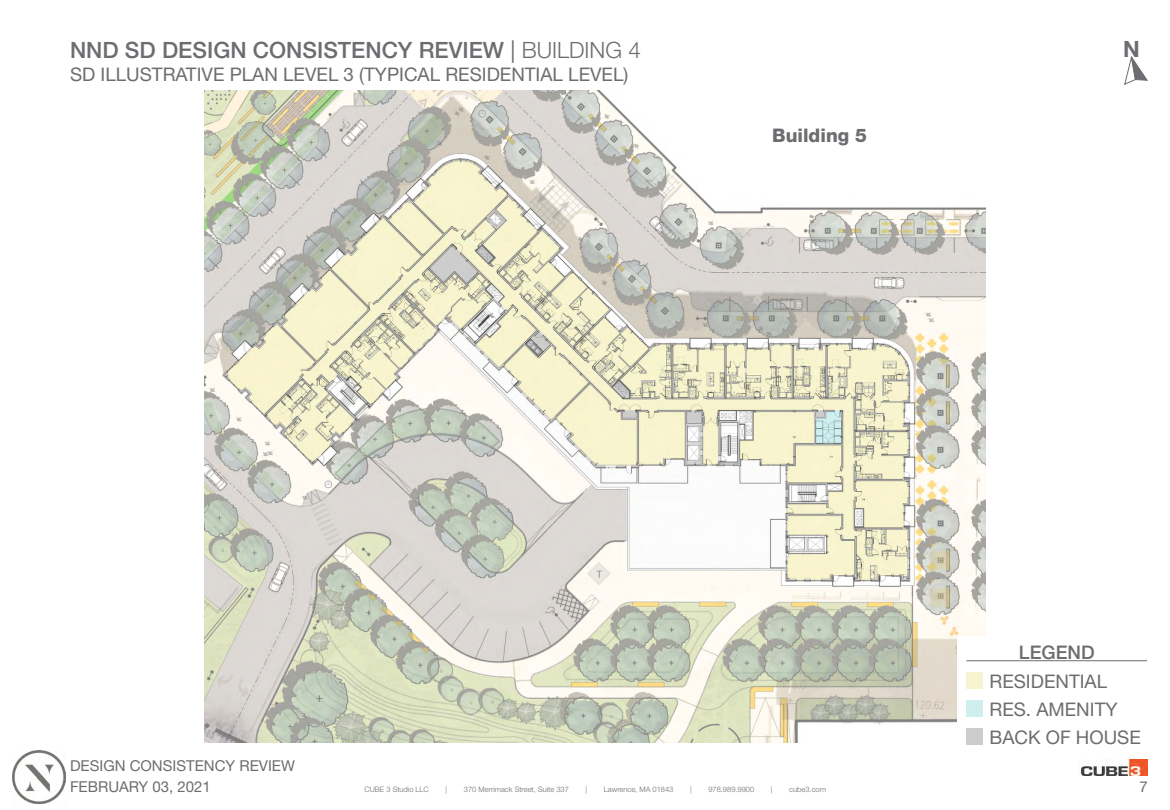
<style>
.page{position:relative;width:1170px;height:810px;background:#fff}
.page>*{position:absolute;margin:0;border:0;box-sizing:border-box;transform-origin:0 0}
.t1{font:500 22.5px "Helvetica Neue";color:#6c6d70}
.t2{font:700 22.5px "Helvetica Neue";color:#6c6d70}
.t3{font:18.75px "Helvetica Neue";color:#6c6d70}
.t4{font:800 18.75px "Helvetica Neue";color:#6c6d70}
.t5{font:500 18.75px "Helvetica Neue";color:#6c6d70}
.t6{font:15px "Helvetica Neue";color:#6c6d70}
.t7{font:300 7.5px "Helvetica Neue";color:#6c6d70}
.s1{font-weight:400}
.s2{font-weight:300}
</style>
<div class="page">
<img style="left:205px;top:90px;width:780px;height:652px">
<img style="left:13px;top:751px;width:52px;height:52px">
<img style="left:1080px;top:759px;width:68px;height:17px">
<svg style="left:1124px;top:56px;width:24px;height:29px"></svg>
<div style="left:957px;top:636px;width:191px;height:109px;background:#fff"></div>
<div style="left:966px;top:673px;width:16px;height:16px;background:#f8f4cf"></div>
<div style="left:966px;top:700px;width:16px;height:17px;background:#cfefef"></div>
<div style="left:966px;top:728px;width:16px;height:17px;background:#cdcdcd"></div>
<hr style="left:966px;top:660px;width:181px;height:1px;background:#6c6d70">
<h1 class="t1" style="left:70px;top:37px;width:572px">NND SD DESIGN CONSISTENCY REVIEW <span class="s1">|</span> <span class="s2">BUILDING 4</span></h1>
<p class="t3" style="left:70px;top:63px;width:560px">SD ILLUSTRATIVE PLAN LEVEL 3 (TYPICAL RESIDENTIAL LEVEL)</p>
<p class="t4" style="left:772px;top:124px;width:96px">Building 5</p>
<h1 class="t2" style="left:1123px;top:35px;width:18px">N</h1>
<h3 class="t6" style="left:70px;top:757px;width:226px">DESIGN CONSISTENCY REVIEW</h3>
<h3 class="t6" style="left:70px;top:778px;width:142px">FEBRUARY 03, 2021</h3>
<p class="t7" style="left:364px;top:785px;width:66px">CUBE 3 Studio LLC</p>
<p class="t7" style="left:446px;top:785px;width:3px">|</p>
<p class="t7" style="left:464px;top:785px;width:106px">370 Merrimack Street, Suite 337</p>
<p class="t7" style="left:586px;top:785px;width:3px">|</p>
<p class="t7" style="left:604px;top:785px;width:71px">Lawrence, MA 01843</p>
<p class="t7" style="left:690px;top:785px;width:3px">|</p>
<p class="t7" style="left:708px;top:785px;width:47px">978.989.9900</p>
<p class="t7" style="left:771px;top:785px;width:3px">|</p>
<p class="t7" style="left:789px;top:785px;width:38px">cube3.com</p>
<p class="t5" style="left:1019px;top:641px;width:77px">LEGEND</p>
<p class="t3" style="left:990px;top:670px;width:119px">RESIDENTIAL</p>
<p class="t3" style="left:990px;top:698px;width:130px">RES. AMENITY</p>
<p class="t3" style="left:990px;top:726px;width:153px">BACK OF HOUSE</p>
<h3 class="t6" style="left:1139px;top:778px;width:10px">7</h3>
</div>
